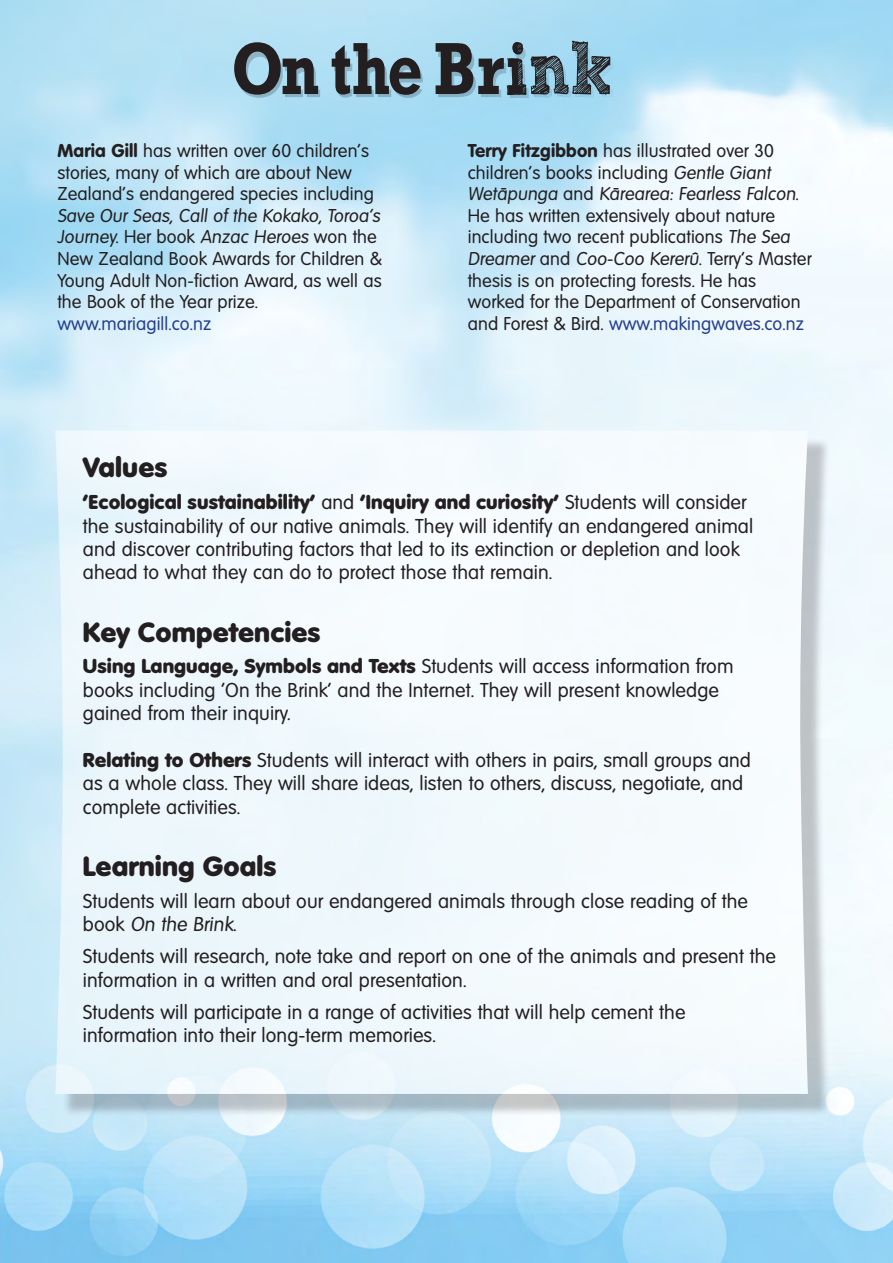
<style>
.page{position:relative;width:893px;height:1263px;background:#fff}
.page>*{position:absolute;margin:0;border:0;box-sizing:border-box;transform-origin:0 0}
.t1{font:800 27px "Volkswagen Serial";letter-spacing:.005em;color:#231f20}
.t2{font:19.5px/23.4px "Volkswagen Serial";letter-spacing:.005em;color:#231f20}
.t3{font:18px/21.6px "Volkswagen Serial";letter-spacing:.005em;color:#231f20}
.t4{font:18px "Volkswagen Serial";letter-spacing:.005em;color:#253f8e}
.s1{font-weight:800}
.s2{font-style:italic}
.s3{color:#253f8e}
</style>
<div class="page">
<div style="left:62px;top:438px;width:769px;height:679px;background:#231f20;opacity:.45"></div>
<svg style="left:55px;top:431px;width:753px;height:663px;fill:#f2fafd"></svg>
<img style="left:236px;top:46px;width:376px;height:51px">
<svg style="left:234px;top:42px;width:84px;height:53px;background:#677c87"></svg>
<svg style="left:332px;top:43px;width:89px;height:52px;background:#667c87"></svg>
<svg style="left:436px;top:41px;width:174px;height:54px;background:#688391"></svg>
<p class="t3" style="left:57px;top:140px;width:326px"><span class="s1">Maria Gill</span> has written over 60 children’s stories, many of which are about New Zealand’s endangered species including <span class="s2">Save Our Seas, Call of the Kokako, Toroa’s Journey.</span> Her book <span class="s2">Anzac Heroes</span> won the New Zealand Book Awards for Children &amp; Young Adult Non-fiction Award, as well as the Book of the Year prize.</p>
<p class="t4" style="left:57px;top:313px;width:155px">www.mariagill.co.nz</p>
<p class="t3" style="left:468px;top:140px;width:345px"><span class="s1">Terry Fitzgibbon</span> has illustrated over 30 children’s books including <span class="s2">Gentle Giant Wetãpunga</span> and <span class="s2">Kãrearea: Fearless Falcon.<br></span>He has written extensively about nature including two recent publications <span class="s2">The Sea Dreamer</span> and <span class="s2">Coo-Coo Kererû</span>. Terry’s Master thesis is on protecting forests. He has worked for the Department of Conservation and Forest &amp; Bird. <span class="s3">www.makingwaves.co.nz</span></p>
<p class="t1" style="left:83px;top:450px;width:86px">Values</p>
<p class="t2" style="left:83px;top:491px;width:672px"><span class="s1">‘Ecological sustainability’</span> and <span class="s1">‘Inquiry and curiosity’</span> Students will consider the sustainability of our native animals. They will identify an endangered animal and discover contributing factors that led to its extinction or depletion and look ahead to what they can do to protect those that remain.</p>
<p class="t1" style="left:83px;top:615px;width:239px">Key Competencies</p>
<p class="t2" style="left:83px;top:655px;width:652px"><span class="s1">Using Language, Symbols and Texts</span> Students will access information from books including ‘On the Brink’ and the Internet. They will present knowledge gained from their inquiry.</p>
<p class="t2" style="left:83px;top:748px;width:670px"><span class="s1">Relating to Others</span> Students will interact with others in pairs, small groups and as a whole class. They will share ideas, listen to others, discuss, negotiate, and complete activities.</p>
<p class="t1" style="left:83px;top:849px;width:195px">Learning Goals</p>
<p class="t2" style="left:83px;top:889px;width:667px">Students will learn about our endangered animals through close reading of the book <span class="s2">On the Brink</span>.</p>
<p class="t2" style="left:83px;top:945px;width:694px">Students will research, note take and report on one of the animals and present the information in a written and oral presentation.</p>
<p class="t2" style="left:83px;top:1000px;width:604px">Students will participate in a range of activities that will help cement the information into their long-term memories.</p>
</div>
